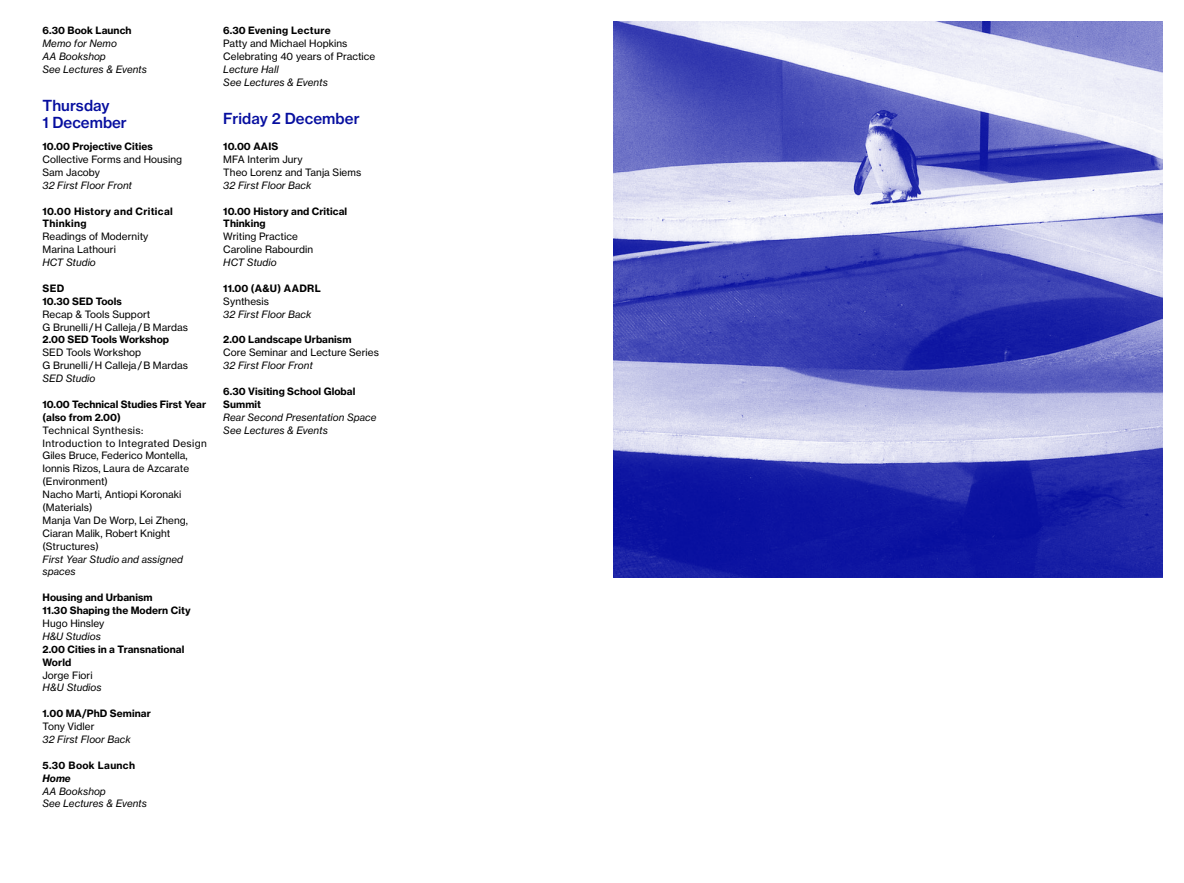
<style>
.page{position:relative;width:1184px;height:883px;background:#fff}
.page>*{position:absolute;margin:0;border:0;box-sizing:border-box;transform-origin:0 0}
.t1{font:15px/16.9px "N Haas Grotesk TX Pro 65 Md";color:#060e9f}
.t2{font:10px/12.9px "N Haas Grotesk TX Pro 55 Rg";letter-spacing:.005em;color:#000}
.t3{font:10px/12.9px "N Haas Grotesk TX Pro 56 It";letter-spacing:.005em;color:#000}
.t4{font:10px/12.9px "N Haas Grotesk TX Pro 75 Bd";letter-spacing:.005em;color:#000}
.t5{font:10px/12.9px "N Haas Grotesk TX Pro 75 Bd";letter-spacing:.03em;color:#000}
.t6{font:10px "N Haas Grotesk TX Pro 76 Bd It";color:#000}
</style>
<div class="page">
<img style="left:613px;top:21px;width:549px;height:556px">
<p class="t4" style="left:43px;top:24px;width:91px">6.30 Book Launch</p>
<p class="t3" style="left:43px;top:37px;width:106px">Memo for Nemo<br>AA Bookshop<br>See Lectures &amp; Events</p>
<h1 class="t1" style="left:43px;top:97px;width:86px">Thursday<br>1 December</h1>
<p class="t4" style="left:43px;top:140px;width:112px">10.00 Projective Cities</p>
<p class="t2" style="left:43px;top:153px;width:141px">Collective Forms and Housing<br>Sam Jacoby</p>
<p class="t3" style="left:43px;top:179px;width:91px">32 First Floor Front</p>
<p class="t5" style="left:43px;top:204px;width:132px">10.00 History and Critical<br>Thinking</p>
<p class="t2" style="left:43px;top:230px;width:107px">Readings of Modernity<br>Marina Lathouri</p>
<p class="t3" style="left:43px;top:256px;width:55px">HCT Studio</p>
<p class="t4" style="left:43px;top:282px;width:81px">SED<br>10.30 SED Tools</p>
<p class="t2" style="left:43px;top:307px;width:147px">Recap &amp; Tools Support<br>G Brunelli / H Calleja / B Mardas</p>
<p class="t4" style="left:43px;top:333px;width:128px">2.00 SED Tools Workshop</p>
<p class="t2" style="left:43px;top:346px;width:147px">SED Tools Workshop<br>G Brunelli / H Calleja / B Mardas</p>
<p class="t3" style="left:43px;top:372px;width:54px">SED Studio</p>
<p class="t4" style="left:43px;top:397px;width:165px">10.00 Technical Studies First Year (also from 2.00)</p>
<p class="t2" style="left:43px;top:423px;width:166px">Technical Synthesis:<br>Introduction to Integrated Design<br>Giles Bruce, Federico Montella,<br>Ionnis Rizos, Laura de Azcarate (Environment)<br>Nacho Marti, Antiopi Koronaki (Materials)<br>Manja Van De Worp, Lei Zheng,<br>Ciaran Malik, Robert Knight (Structures)</p>
<p class="t3" style="left:43px;top:552px;width:142px">First Year Studio and assigned spaces</p>
<p class="t4" style="left:43px;top:591px;width:150px">Housing and Urbanism<br>11.30 Shaping the Modern City</p>
<p class="t2" style="left:43px;top:616px;width:63px">Hugo Hinsley</p>
<p class="t3" style="left:43px;top:629px;width:60px">H&amp;U Studios</p>
<p class="t4" style="left:43px;top:642px;width:143px">2.00 Cities in a Transnational<br>World</p>
<p class="t2" style="left:43px;top:668px;width:52px">Jorge Fiori</p>
<p class="t3" style="left:43px;top:681px;width:61px">H&amp;U Studios</p>
<p class="t4" style="left:43px;top:707px;width:110px">1.00 MA/PhD Seminar</p>
<p class="t2" style="left:43px;top:719px;width:53px">Tony Vidler</p>
<p class="t3" style="left:43px;top:732px;width:90px">32 First Floor Back</p>
<p class="t5" style="left:43px;top:758px;width:94px">5.30 Book Launch</p>
<p class="t6" style="left:43px;top:771px;width:30px">Home</p>
<p class="t3" style="left:43px;top:784px;width:106px">AA Bookshop<br>See Lectures &amp; Events</p>
<p class="t5" style="left:223px;top:24px;width:109px">6.30 Evening Lecture</p>
<p class="t2" style="left:223px;top:37px;width:153px">Patty and Michael Hopkins<br>Celebrating 40 years of Practice</p>
<p class="t3" style="left:223px;top:63px;width:106px">Lecture Hall<br>See Lectures &amp; Events</p>
<h1 class="t1" style="left:223px;top:110px;width:138px">Friday 2 December</h1>
<p class="t4" style="left:223px;top:140px;width:56px">10.00 AAIS</p>
<p class="t2" style="left:223px;top:153px;width:139px">MFA Interim Jury<br>Theo Lorenz and Tanja Siems</p>
<p class="t3" style="left:223px;top:179px;width:90px">32 First Floor Back</p>
<p class="t4" style="left:223px;top:204px;width:125px">10.00 History and Critical<br>Thinking</p>
<p class="t2" style="left:223px;top:230px;width:91px">Writing Practice<br>Caroline Rabourdin</p>
<p class="t3" style="left:223px;top:256px;width:55px">HCT Studio</p>
<p class="t5" style="left:223px;top:282px;width:99px">11.00 (A&amp;U) AADRL</p>
<p class="t2" style="left:223px;top:294px;width:47px">Synthesis</p>
<p class="t3" style="left:223px;top:307px;width:90px">32 First Floor Back</p>
<p class="t4" style="left:223px;top:333px;width:130px">2.00 Landscape Urbanism</p>
<p class="t2" style="left:223px;top:346px;width:157px">Core Seminar and Lecture Series</p>
<p class="t3" style="left:223px;top:359px;width:91px">32 First Floor Front</p>
<p class="t4" style="left:223px;top:385px;width:133px">6.30 Visiting School Global<br>Summit</p>
<p class="t3" style="left:223px;top:410px;width:154px">Rear Second Presentation Space<br>See Lectures &amp; Events</p>
</div>
